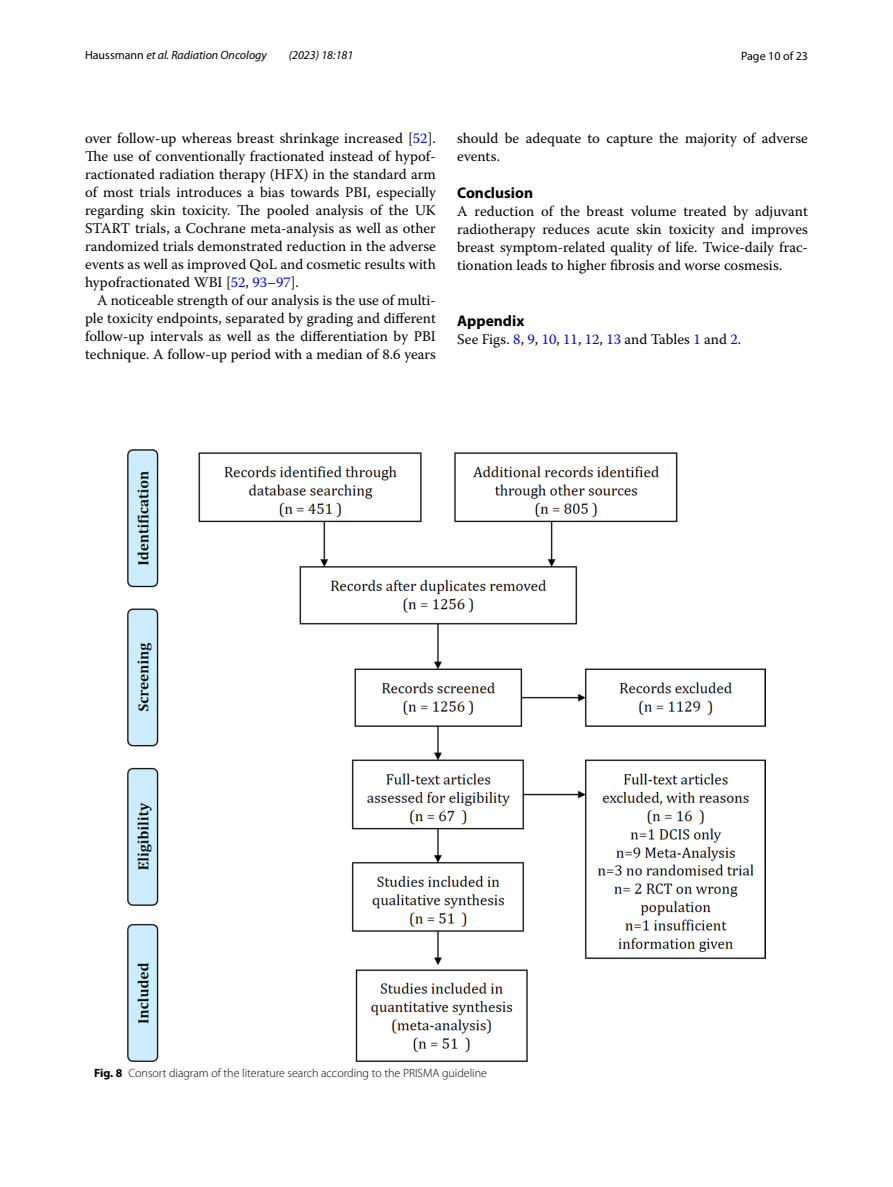
<style>
.page{position:relative;width:893px;height:1187px;background:#fff}
.page>*{position:absolute;margin:0;border:0;box-sizing:border-box;transform-origin:0 0}
.t1{font:700 15.45px "Myriad Pro";color:#000}
.t2{font:14.7px/18px "Warnock Pro";color:#000;text-align:justify}
.t3{font:300 12px "Myriad Pro";color:#000}
.t4{font:italic 12px "Myriad Pro";color:#000}
.t5{font:12px "Myriad Pro";color:#000}
.s1{font-style:normal}
.s2{color:#00f}
.s3{font-weight:700}
</style>
<div class="page">
<img style="left:127px;top:450px;width:639px;height:611px">
<p class="t4" style="left:85px;top:48px;width:183px"><span class="s1">Haussmann</span> et al. Radiation Oncology</p>
<p class="t4" style="left:289px;top:48px;width:66px">(2023) 18:181</p>
<p class="t5" style="left:741px;top:48px;width:68px">Page 10 of 23</p>
<p class="t2" style="left:85px;top:128px;width:352px">over follow-up whereas breast shrinkage increased [<span class="s2">52</span>].<br>The use of conventionally fractionated instead of hypof&shy;ractionated radiation therapy (HFX) in the standard arm of most trials introduces a bias towards PBI, especially regarding skin toxicity. The pooled analysis of the UK START trials, a Cochrane meta-analysis as well as other randomized trials demonstrated reduction in the adverse events as well as improved QoL and cosmetic results with hypofractionated WBI [<span class="s2">52</span>, <span class="s2">93</span>–<span class="s2">97</span>].</p>
<p class="t2" style="left:85px;top:290px;width:352px;text-indent:12px">A noticeable strength of our analysis is the use of multi&shy;ple toxicity endpoints, separated by grading and different follow-up intervals as well as the differentiation by PBI technique. A follow-up period with a median of 8.6 years</p>
<p class="t2" style="left:457px;top:128px;width:352px">should be adequate to capture the majority of adverse events.</p>
<p class="t1" style="left:457px;top:183px;width:77px">Conclusion</p>
<p class="t2" style="left:457px;top:202px;width:352px">A reduction of the breast volume treated by adjuvant radiotherapy reduces acute skin toxicity and improves breast symptom-related quality of life. Twice-daily frac&shy;tionation leads to higher fibrosis and worse cosmesis.</p>
<p class="t1" style="left:457px;top:310px;width:69px">Appendix</p>
<p class="t2" style="left:457px;top:330px;width:286px">See Figs. <span class="s2">8</span>, <span class="s2">9</span>, <span class="s2">10</span>, <span class="s2">11</span>, <span class="s2">12</span>, <span class="s2">13</span> and Tables <span class="s2">1</span> and <span class="s2">2</span>.</p>
<p class="t3" style="left:94px;top:1066px;width:394px"><span class="s3">Fig. 8</span> Consort diagram of the literature search according to the PRISMA guideline</p>
</div>
